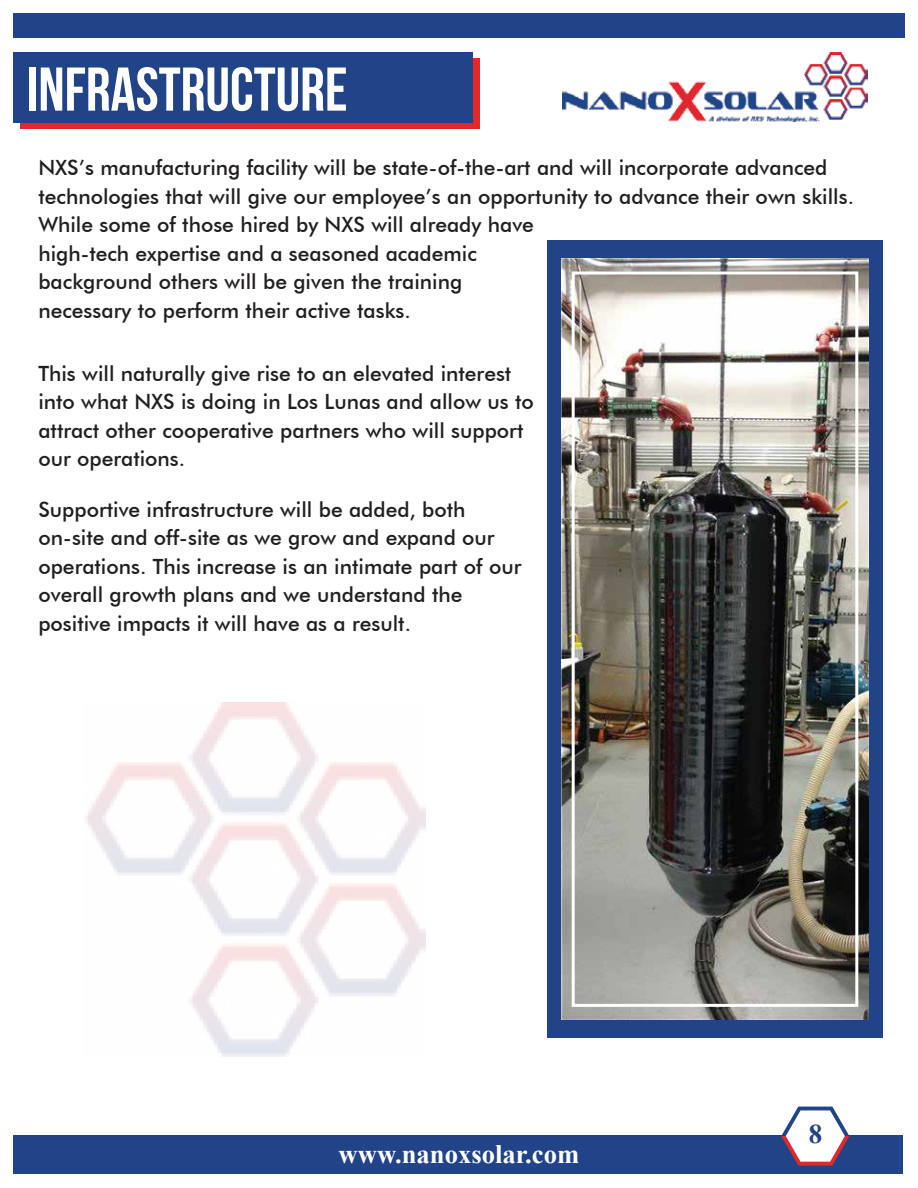
<style>
.page{position:relative;width:918px;height:1188px;background:#fff}
.page>*{position:absolute;margin:0;border:0;box-sizing:border-box;transform-origin:0 0}
.t1{font:700 61.65px "Bebas Neue";color:#fff}
.t2{font:700 27px "Times New Roman";color:#204487}
.t3{font:700 26.7px "Times New Roman";color:#fff}
.t4{font:500 21px/28.5px "Futura BT";color:#231f20}
</style>
<div class="page">
<div style="left:547px;top:240px;width:336px;height:798px;background:#204487"></div>
<img style="left:563px;top:52px;width:304px;height:69px">
<div style="left:13px;top:14px;width:891px;height:24px;background:#204487"></div>
<div style="left:20px;top:58px;width:459px;height:70px;background:#e02928"></div>
<div style="left:13px;top:52px;width:460px;height:71px;background:#204487"></div>
<div style="left:13px;top:1136px;width:890px;height:38px;background:#204487"></div>
<svg style="left:781px;top:1107px;width:68px;height:59px"></svg>
<img style="left:85px;top:702px;width:340px;height:355px">
<img style="left:562px;top:259px;width:306px;height:761px">
<div style="left:572px;top:271px;width:286px;height:736px;border:3px solid #fff"></div>
<h1 class="t1" style="left:27px;top:56px;width:322px">INFRASTRUCTURE</h1>
<p class="t4" style="left:38px;top:153px;width:817px">NXS’s manufacturing facility will be state-of-the-art and will incorporate advanced technologies that will give our employee’s an opportunity to advance their own skills.<br>While some of those hired by NXS will already have<br>high-tech expertise and a seasoned academic<br>background others will be given the training<br>necessary to perform their active tasks.</p>
<p class="t4" style="left:38px;top:359px;width:497px">This will naturally give rise to an elevated interest into what NXS is doing in Los Lunas and allow us to attract other cooperative partners who will support our operations.</p>
<p class="t4" style="left:38px;top:495px;width:485px">Supportive infrastructure will be added, both on-site and off-site as we grow and expand our operations. This increase is an intimate part of our overall growth plans and we understand the positive impacts it will have as a result.</p>
<p class="t3" style="left:339px;top:1135px;width:242px">www.nanoxsolar.com</p>
<p class="t2" style="left:809px;top:1114px;width:15px">8</p>
</div>
